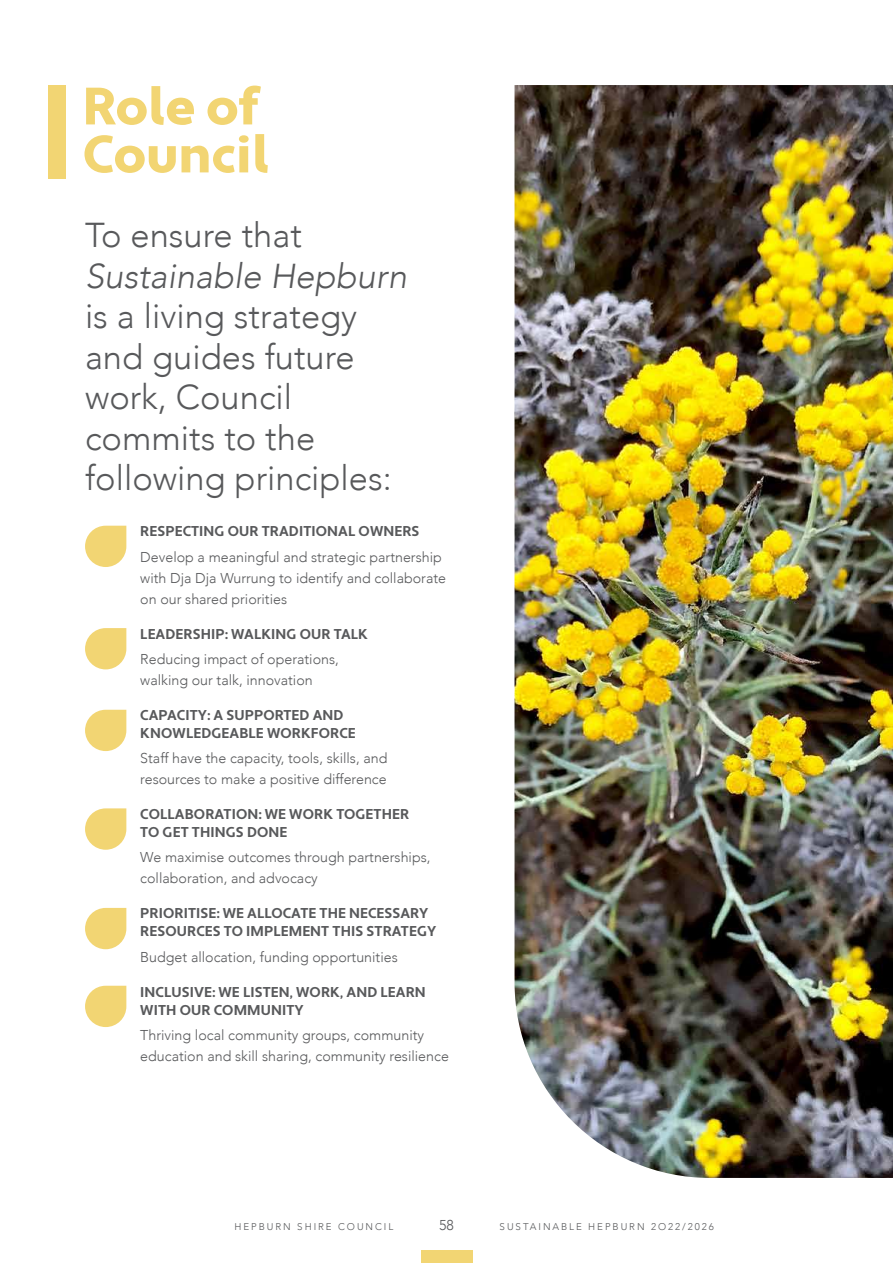
<style>
.page{position:relative;width:893px;height:1263px;background:#fff}
.page>*{position:absolute;margin:0;border:0;box-sizing:border-box;transform-origin:0 0}
.t1{font:900 52.5px/48px "Apertura";color:#f2d573}
.t2{font:300 34.5px/40.5px "Avenir";color:#58595b}
.t3{font:italic 300 34.5px "Avenir";color:#58595b}
.t4{font:300 14.25px/21px "Avenir";color:#58595b}
.t5{font:700 14.25px/18px "Apertura";letter-spacing:.01em;color:#58595b}
.t6{font:300 9.75px "Avenir";letter-spacing:.2em;color:#58595b}
</style>
<div class="page">
<img style="left:514px;top:85px;width:379px;height:1093px">
<div style="left:48px;top:85px;width:17px;height:94px;background:#f2d573"></div>
<div style="left:421px;top:1250px;width:51px;height:13px;background:#f2d573"></div>
<svg style="left:85px;top:526px;width:41px;height:41px;background:#f4db89"></svg>
<svg style="left:85px;top:628px;width:41px;height:41px;background:#f3db88"></svg>
<svg style="left:85px;top:710px;width:41px;height:41px;background:#f4db89"></svg>
<svg style="left:85px;top:808px;width:41px;height:42px"></svg>
<svg style="left:85px;top:908px;width:41px;height:41px;background:#f3db88"></svg>
<svg style="left:85px;top:986px;width:41px;height:41px;background:#f4db89"></svg>
<h1 class="t1" style="left:83px;top:84px;width:188px">Role of<br>Council</h1>
<h2 class="t2" style="left:85px;top:215px;width:218px">To ensure that</h2>
<h2 class="t3" style="left:85px;top:255px;width:324px">Sustainable Hepburn</h2>
<h2 class="t2" style="left:85px;top:296px;width:308px">is a living strategy and guides future work, Council commits to the following principles:</h2>
<p class="t5" style="left:140px;top:523px;width:281px">RESPECTING OUR TRADITIONAL OWNERS</p>
<p class="t4" style="left:140px;top:546px;width:307px">Develop a meaningful and strategic partnership with Dja Dja Wurrung to identify and collaborate on our shared priorities</p>
<p class="t5" style="left:140px;top:625px;width:229px">LEADERSHIP: WALKING OUR TALK</p>
<p class="t4" style="left:140px;top:648px;width:200px">Reducing impact of operations, walking our talk, innovation</p>
<p class="t5" style="left:140px;top:706px;width:217px">CAPACITY: A SUPPORTED AND<br>KNOWLEDGEABLE WORKFORCE</p>
<p class="t4" style="left:140px;top:748px;width:249px">Staff have the capacity, tools, skills, and resources to make a positive difference</p>
<p class="t5" style="left:140px;top:806px;width:270px">COLLABORATION: WE WORK TOGETHER<br>TO GET THINGS DONE</p>
<p class="t4" style="left:140px;top:847px;width:292px">We maximise outcomes through partnerships, collaboration, and advocacy</p>
<p class="t5" style="left:140px;top:905px;width:297px">PRIORITISE: WE ALLOCATE THE NECESSARY<br>RESOURCES TO IMPLEMENT THIS STRATEGY</p>
<p class="t4" style="left:140px;top:946px;width:259px">Budget allocation, funding opportunities</p>
<p class="t5" style="left:140px;top:983px;width:287px">INCLUSIVE: WE LISTEN, WORK, AND LEARN<br>WITH OUR COMMUNITY</p>
<p class="t4" style="left:140px;top:1024px;width:310px">Thriving local community groups, community education and skill sharing, community resilience</p>
<p class="t6" style="left:235px;top:1221px;width:160px">HEPBURN SHIRE COUNCIL</p>
<p class="t4" style="left:439px;top:1215px;width:16px">58</p>
<p class="t6" style="left:500px;top:1221px;width:216px">SUSTAINABLE HEPBURN 2O22/2026</p>
</div>
